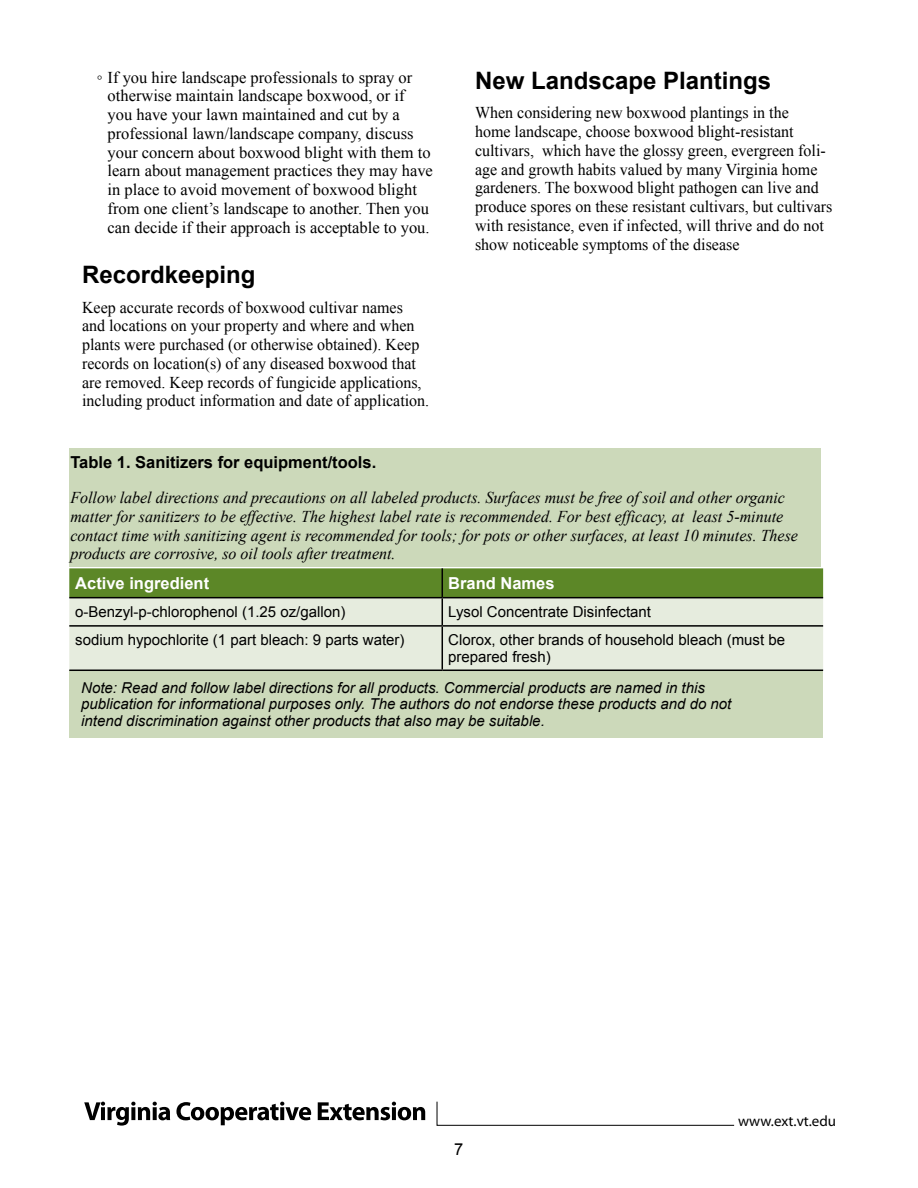
<style>
.page{position:relative;width:918px;height:1188px;background:#fff}
.page>*{position:absolute;margin:0;border:0;box-sizing:border-box;transform-origin:0 0}
.Subhead_1{font:700 24px "Arial";color:#000}
.BT_no_hyphen{font:16.5px/18.8px "Times New Roman";color:#000}
.BT_no_hyphen-2{font:italic 16.5px/18.8px "Times New Roman";color:#000}
.Table_Header{font:700 16.5px "Arial";color:#000}
.t1{font:700 16.5px "Arial";color:#fff}
.t2{font:16.5px "Arial";color:#000}
.t3{font:italic 15px/16.2px "Arial";color:#000}
.t4{font:15px/16.2px "Arial";color:#000}
.t5{font:15px "Myriad Pro";color:#000}
</style>
<div class="page">
<svg style="left:84px;top:1102px;width:86px;height:24px"></svg>
<svg style="left:176px;top:1102px;width:135px;height:23px"></svg>
<svg style="left:318px;top:1102px;width:107px;height:18px"></svg>
<svg style="left:436px;top:1101px;width:299px;height:25px"></svg>
<div style="left:69px;top:627px;width:754px;height:43px;background:#e6ecde"></div>
<div style="left:69px;top:670px;width:754px;height:68px;background:#ccd9ba"></div>
<svg style="left:69px;top:568px;width:754px;height:57px;background:#9ab37c"></svg>
<hr style="left:69px;top:625px;width:373px;height:2px;background:#000">
<hr style="left:442px;top:625px;width:381px;height:2px;background:#000">
<hr style="left:442px;top:627px;width:1px;height:43px;background:#000">
<hr style="left:69px;top:670px;width:373px;height:1px;background:#000">
<hr style="left:442px;top:670px;width:381px;height:1px;background:#000">
<div style="left:69px;top:448px;width:752px;height:119px;background:#ccd9ba"></div>
<p class="BT_no_hyphen" style="left:108px;top:68px;width:327px;text-indent:-11px">◦ If you hire landscape professionals to spray or otherwise maintain landscape boxwood, or if you have your lawn maintained and cut by a professional lawn/landscape company, discuss your concern about boxwood blight with them to learn about management practices they may have in place to avoid movement of boxwood blight from one client’s landscape to another. Then you can decide if their approach is acceptable to you.</p>
<h2 class="Subhead_1" style="left:82px;top:259px;width:175px">Recordkeeping</h2>
<p class="BT_no_hyphen" style="left:82px;top:298px;width:349px">Keep accurate records of boxwood cultivar names and locations on your property and where and when plants were purchased (or otherwise obtained). Keep records on location(s) of any diseased boxwood that are removed. Keep records of fungicide applications, including product information and date of application.</p>
<h2 class="Subhead_1" style="left:475px;top:65px;width:298px">New Landscape Plantings</h2>
<p class="BT_no_hyphen" style="left:475px;top:103px;width:359px">When considering new boxwood plantings in the<br>home landscape, choose boxwood blight-resistant cultivars, which have the glossy green, evergreen foli&shy;age and growth habits valued by many Virginia home gardeners. The boxwood blight pathogen can live and produce spores on these resistant cultivars, but cultivars with resistance, even if infected, will thrive and do not show noticeable symptoms of the disease</p>
<h2 class="Table_Header" style="left:70px;top:452px;width:307px">Table 1. Sanitizers for equipment/tools.</h2>
<p class="BT_no_hyphen-2" style="left:70px;top:488px;width:729px">Follow label directions and precautions on all labeled products. Surfaces must be free of soil and other organic matter for sanitizers to be effective. The highest label rate is recommended. For best efficacy, at least 5-minute contact time with sanitizing agent is recommended for tools; for pots or other surfaces, at least 10 minutes. These products are corrosive, so oil tools after treatment.</p>
<p class="t1" style="left:75px;top:572px;width:135px">Active ingredient</p>
<p class="t1" style="left:448px;top:572px;width:108px">Brand Names</p>
<p class="t4" style="left:75px;top:604px;width:272px">o-Benzyl-p-chlorophenol (1.25 oz/gallon)</p>
<p class="t4" style="left:448px;top:604px;width:204px">Lysol Concentrate Disinfectant</p>
<p class="t4" style="left:75px;top:632px;width:331px">sodium hypochlorite (1 part bleach: 9 parts water)</p>
<p class="t4" style="left:448px;top:632px;width:338px">Clorox, other brands of household bleach (must be prepared fresh)</p>
<p class="t3" style="left:81px;top:680px;width:652px">Note: Read and follow label directions for all products. Commercial products are named in this publication for informational purposes only. The authors do not endorse these products and do not intend discrimination against other products that also may be suitable.</p>
<p class="t2" style="left:454px;top:1139px;width:11px">7</p>
<p class="t5" style="left:738px;top:1112px;width:100px">www.ext.vt.edu</p>
</div>
